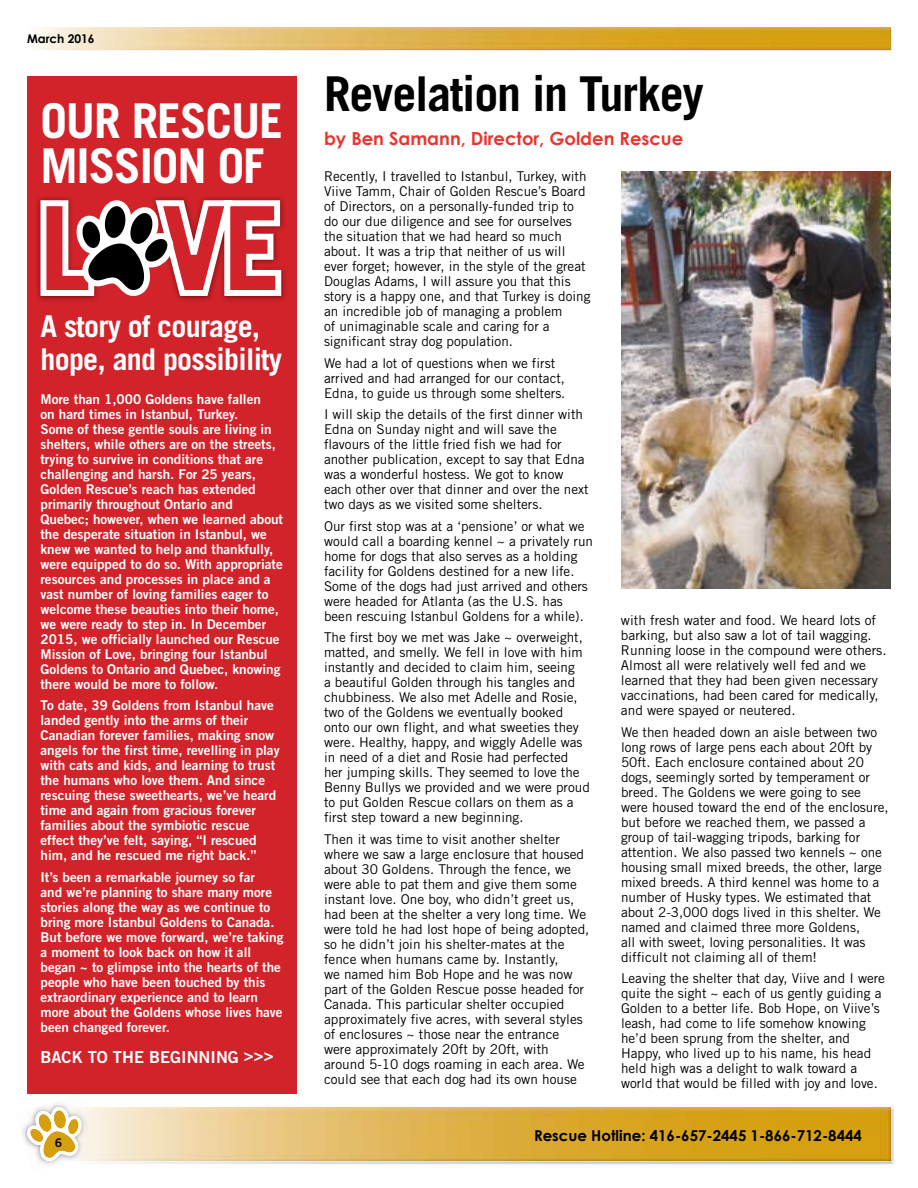
<style>
.page{position:relative;width:918px;height:1188px;background:#fff}
.page>*{position:absolute;margin:0;border:0;box-sizing:border-box;transform-origin:0 0}
.t1{font:700 48px/45px "Trade Gothic LT Std";letter-spacing:-.025em;color:#fff}
.t2{font:700 48px "Trade Gothic LT Std";letter-spacing:-.025em;color:#000}
.t3{font:700 30px/33px "Trade Gothic LT Std";letter-spacing:-.025em;color:#fff}
.t4{font:700 18px "Century Gothic";color:#e93530}
.t5{font:16.5px "Trade Gothic LT Std Bd 2";color:#fff}
.t6{font:700 15px "Century Gothic";color:#000}
.t7{font:13.5px/15px "Trade Gothic LT Std";color:#000}
.t8{font:13.5px/15px "Trade Gothic LT Std Bd 2";color:#fff}
.t9{font:700 12px "Century Gothic";color:#000}
.t10{font:12px "Trade Gothic LT Std Bd 2";color:#000}
</style>
<div class="page">
<img style="left:37px;top:49px;width:855px;height:2px">
<img style="left:37px;top:27px;width:854px;height:22px">
<img style="left:42px;top:1105px;width:33px;height:1px">
<img style="left:83px;top:1106px;width:811px;height:56px">
<img style="left:25px;top:1106px;width:58px;height:56px">
<img style="left:96px;top:1107px;width:795px;height:54px">
<img style="left:82px;top:1107px;width:14px;height:54px">
<img style="left:27px;top:1107px;width:55px;height:54px">
<img style="left:30px;top:1110px;width:49px;height:48px">
<div style="left:27px;top:77px;width:270px;height:1017px;background:#d2232a"></div>
<img style="left:37px;top:197px;width:248px;height:104px">
<svg style="left:41px;top:200px;width:240px;height:96px"></svg>
<img style="left:621px;top:172px;width:270px;height:417px">
<p class="t9" style="left:27px;top:31px;width:69px">March 2016</p>
<h1 class="t1" style="left:40px;top:98px;width:244px">OUR RESCUE<br>MISSION OF</h1>
<h2 class="t3" style="left:40px;top:309px;width:243px">A story of courage, hope, and possibility</h2>
<p class="t8" style="left:40px;top:391px;width:244px">More than 1,000 Goldens have fallen<br>on hard times in Istanbul, Turkey.<br>Some of these gentle souls are living in shelters, while others are on the streets, trying to survive in conditions that are challenging and harsh. For 25 years, Golden Rescue’s reach has extended primarily throughout Ontario and Quebec; however, when we learned about the desperate situation in Istanbul, we knew we wanted to help and thankfully, were equipped to do so. With appropriate resources and processes in place and a vast number of loving families eager to welcome these beauties into their home, we were ready to step in. In December 2015, we officially launched our Rescue Mission of Love, bringing four Istanbul Goldens to Ontario and Quebec, knowing there would be more to follow.</p>
<p class="t8" style="left:40px;top:698px;width:241px">To date, 39 Goldens from Istanbul have landed gently into the arms of their Canadian forever families, making snow angels for the first time, revelling in play with cats and kids, and learning to trust the humans who love them. And since rescuing these sweethearts, we’ve heard time and again from gracious forever families about the symbiotic rescue effect they’ve felt, saying, “I rescued him, and he rescued me right back.”</p>
<p class="t8" style="left:40px;top:869px;width:244px">It’s been a remarkable journey so far<br>and we’re planning to share many more stories along the way as we continue to bring more Istanbul Goldens to Canada.<br>But before we move forward, we’re taking a moment to look back on how it all began ~ to glimpse into the hearts of the people who have been touched by this extraordinary experience and to learn more about the Goldens whose lives have been changed forever.</p>
<p class="t5" style="left:40px;top:1047px;width:235px">BACK TO THE BEGINNING &gt;&gt;&gt;</p>
<p class="t10" style="left:55px;top:1135px;width:9px">6</p>
<h1 class="t2" style="left:324px;top:65px;width:381px">Revelation in Turkey</h1>
<h3 class="t4" style="left:324px;top:127px;width:361px">by Ben Samann, Director, Golden Rescue</h3>
<p class="t7" style="left:324px;top:169px;width:268px">Recently, I travelled to Istanbul, Turkey, with Viive Tamm, Chair of Golden Rescue’s Board of Directors, on a personally-funded trip to do our due diligence and see for ourselves the situation that we had heard so much about. It was a trip that neither of us will ever forget; however, in the style of the great Douglas Adams, I will assure you that this story is a happy one, and that Turkey is doing an incredible job of managing a problem<br>of unimaginable scale and caring for a significant stray dog population.</p>
<p class="t7" style="left:324px;top:355px;width:243px">We had a lot of questions when we first arrived and had arranged for our contact,<br>Edna, to guide us through some shelters.</p>
<p class="t7" style="left:324px;top:407px;width:266px">I will skip the details of the first dinner with Edna on Sunday night and will save the flavours of the little fried fish we had for another publication, except to say that Edna was a wonderful hostess. We got to know each other over that dinner and over the next two days as we visited some shelters.</p>
<p class="t7" style="left:324px;top:518px;width:271px">Our first stop was at a ‘pensione’ or what we would call a boarding kennel ~ a privately run home for dogs that also serves as a holding facility for Goldens destined for a new life.<br>Some of the dogs had just arrived and others were headed for Atlanta (as the U.S. has been rescuing Istanbul Goldens for a while).</p>
<p class="t7" style="left:324px;top:630px;width:267px">The first boy we met was Jake ~ overweight, matted, and smelly. We fell in love with him instantly and decided to claim him, seeing<br>a beautiful Golden through his tangles and chubbiness. We also met Adelle and Rosie, two of the Goldens we eventually booked onto our own flight, and what sweeties they were. Healthy, happy, and wiggly Adelle was in need of a diet and Rosie had perfected her jumping skills. They seemed to love the Benny Bullys we provided and we were proud to put Golden Rescue collars on them as a first step toward a new beginning.</p>
<p class="t7" style="left:324px;top:831px;width:267px">Then it was time to visit another shelter where we saw a large enclosure that housed about 30 Goldens. Through the fence, we were able to pat them and give them some instant love. One boy, who didn’t greet us, had been at the shelter a very long time. We were told he had lost hope of being adopted, so he didn’t join his shelter-mates at the fence when humans came by. Instantly,<br>we named him Bob Hope and he was now part of the Golden Rescue posse headed for Canada. This particular shelter occupied approximately five acres, with several styles of enclosures ~ those near the entrance were approximately 20ft by 20ft, with around 5-10 dogs roaming in each area. We could see that each dog had its own house</p>
<p class="t7" style="left:621px;top:613px;width:267px">with fresh water and food. We heard lots of barking, but also saw a lot of tail wagging.<br>Running loose in the compound were others.<br>Almost all were relatively well fed and we learned that they had been given necessary vaccinations, had been cared for medically, and were spayed or neutered.</p>
<p class="t7" style="left:621px;top:724px;width:269px">We then headed down an aisle between two long rows of large pens each about 20ft by 50ft. Each enclosure contained about 20 dogs, seemingly sorted by temperament or breed. The Goldens we were going to see were housed toward the end of the enclosure, but before we reached them, we passed a group of tail-wagging tripods, barking for attention. We also passed two kennels ~ one housing small mixed breeds, the other, large mixed breeds. A third kennel was home to a number of Husky types. We estimated that about 2-3,000 dogs lived in this shelter. We named and claimed three more Goldens,<br>all with sweet, loving personalities. It was difficult not claiming all of them!</p>
<p class="t7" style="left:621px;top:971px;width:266px">Leaving the shelter that day, Viive and I were quite the sight ~ each of us gently guiding a Golden to a better life. Bob Hope, on Viive’s leash, had come to life somehow knowing he’d been sprung from the shelter, and Happy, who lived up to his name, his head held high was a delight to walk toward a world that would be filled with joy and love.</p>
<p class="t6" style="left:534px;top:1126px;width:329px">Rescue Hotline: 416-657-2445 1-866-712-8444</p>
</div>
